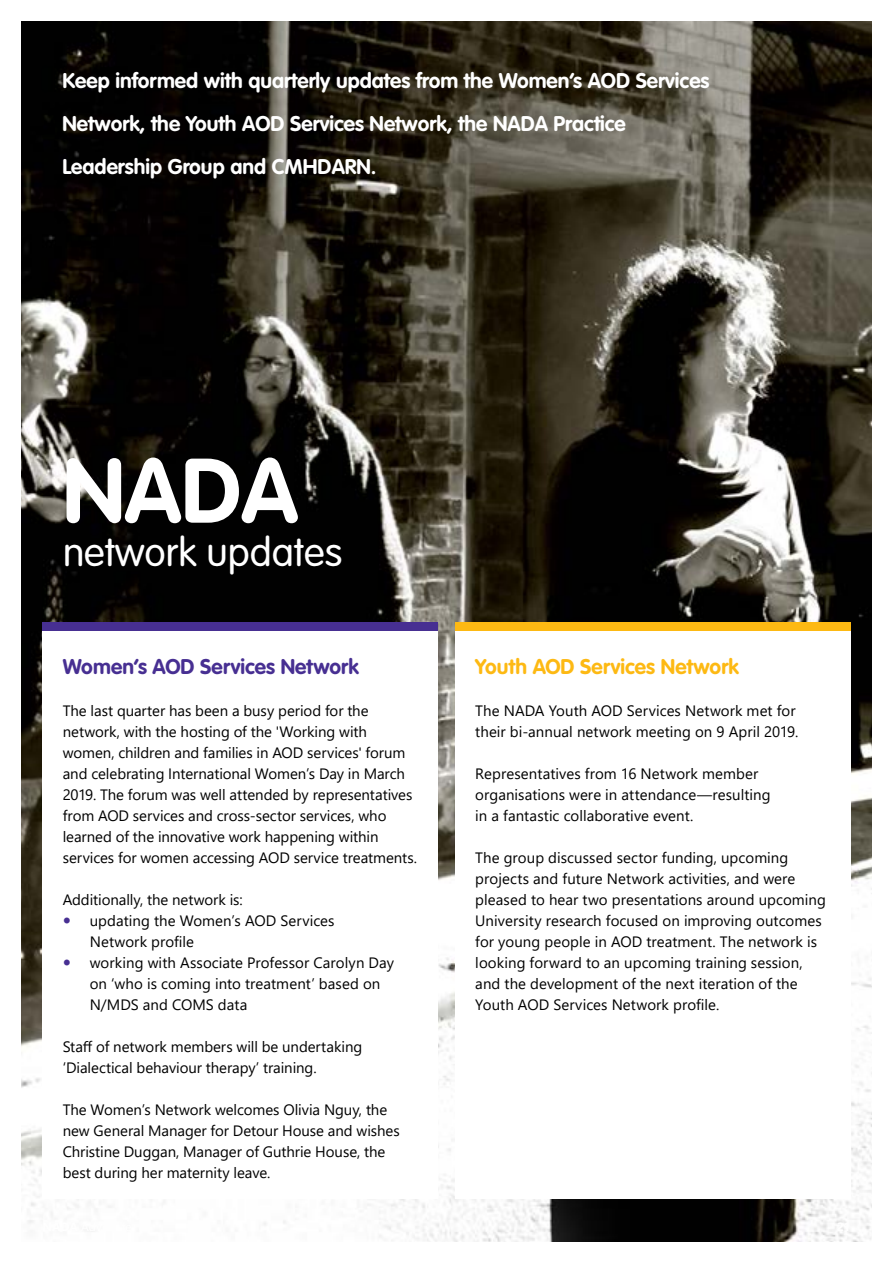
<style>
.page{position:relative;width:893px;height:1263px;background:#fff}
.page>*{position:absolute;margin:0;border:0;box-sizing:border-box;transform-origin:0 0}
.t1{font:700 90px "VAG Rounded Std";color:#fff}
.t2{font:300 39.6px "VAG Rounded Std";color:#fff}
.t3{font:700 21px/43.2px "VAG Rounded Std";color:#fff}
.t4{font:700 21px "VAG Rounded Std";letter-spacing:.005em;color:#472f92}
.t5{font:700 21px "VAG Rounded Std";letter-spacing:.005em;color:#fdb913}
.t6{font:15px/21px "Segoe UI";color:#000}
</style>
<div class="page">
<img style="left:21px;top:21px;width:851px;height:1221px">
<div style="left:43px;top:626px;width:395px;height:573px;background:#fff"></div>
<div style="left:43px;top:622px;width:395px;height:9px;background:#472f92"></div>
<div style="left:455px;top:625px;width:395px;height:574px;background:#fff"></div>
<div style="left:455px;top:622px;width:395px;height:9px;background:#fdb913"></div>
<h3 class="t3" style="left:62px;top:60px;width:649px">Keep informed with quarterly updates from the Women’s AOD Services<br>Network, the Youth AOD Services Network, the NADA Practice<br>Leadership Group and CMHDARN.</h3>
<h1 class="t1" style="left:63px;top:438px;width:237px">NADA</h1>
<h2 class="t2" style="left:63px;top:529px;width:281px">network updates</h2>
<h3 class="t4" style="left:63px;top:655px;width:298px">Women’s AOD Services Network</h3>
<p class="t6" style="left:63px;top:699px;width:356px">The last quarter has been a busy period for the network, with the hosting of the 'Working with women, children and families in AOD services' forum and celebrating International Women’s Day in March 2019. The forum was well attended by representatives from AOD services and cross-sector services, who learned of the innovative work happening within services for women accessing AOD service treatments.</p>
<p class="t6" style="left:90px;top:888px;width:306px;text-indent:-27px">Additionally, the network is:<br>updating the Women’s AOD Services<br>Network profile<br>working with Associate Professor Carolyn Day on ‘who is coming into treatment’ based on<br>N/MDS and COMS data</p>
<p class="t6" style="left:63px;top:1035px;width:301px">Staff of network members will be undertaking ‘Dialectical behaviour therapy’ training.</p>
<p class="t6" style="left:63px;top:1098px;width:338px">The Women’s Network welcomes Olivia Nguy, the new General Manager for Detour House and wishes Christine Duggan, Manager of Guthrie House, the best during her maternity leave.</p>
<h3 class="t5" style="left:475px;top:655px;width:265px">Youth AOD Services Network</h3>
<p class="t6" style="left:475px;top:699px;width:325px">The NADA Youth AOD Services Network met for their bi-annual network meeting on 9 April 2019.</p>
<p class="t6" style="left:475px;top:762px;width:297px">Representatives from 16 Network member organisations were in attendance—resulting in a fantastic collaborative event.</p>
<p class="t6" style="left:475px;top:846px;width:352px">The group discussed sector funding, upcoming projects and future Network activities, and were pleased to hear two presentations around upcoming University research focused on improving outcomes for young people in AOD treatment. The network is looking forward to an upcoming training session, and the development of the next iteration of the Youth AOD Services Network profile.</p>
</div>
